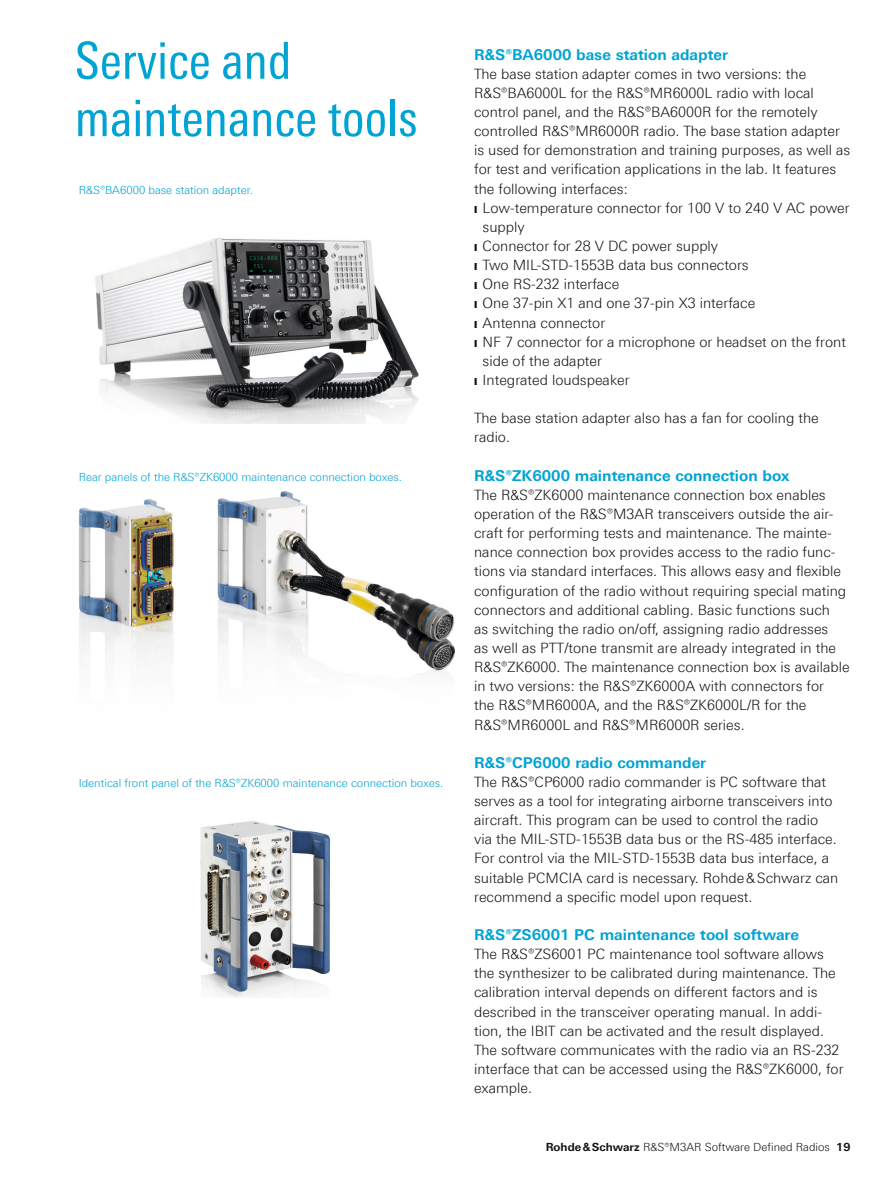
<style>
.page{position:relative;width:893px;height:1191px;background:#fff}
.page>*{position:absolute;margin:0;border:0;box-sizing:border-box;transform-origin:0 0}
.t1{font:51px/57.4px "Linotype Univers 420 Cn";color:#00a3d3}
.t2{font:700 15px "Linotype Univers 630";color:#00a3d3}
.t3{font:300 14.25px/19.2px "Linotype Univers 330";color:#131413}
.t4{font:300 11.25px "Linotype Univers 330";color:#00a3d3}
.t5{font:300 11.25px "Linotype Univers 330";color:#131413}
.s1{font-family:"Linotype Univers 630";font-weight:700}
</style>
<div class="page">
<img style="left:95px;top:238px;width:324px;height:185px">
<img style="left:200px;top:821px;width:131px;height:176px">
<img style="left:79px;top:491px;width:376px;height:183px">
<h1 class="t1" style="left:75px;top:32px;width:344px">Service and maintenance tools</h1>
<p class="t4" style="left:79px;top:183px;width:176px">R&amp;S®BA6000 base station adapter.</p>
<p class="t4" style="left:79px;top:470px;width:325px">Rear panels of the R&amp;S®ZK6000 maintenance connection boxes.</p>
<p class="t4" style="left:79px;top:776px;width:366px">Identical front panel of the R&amp;S®ZK6000 maintenance connection boxes.</p>
<p class="t2" style="left:474px;top:45px;width:256px">R&amp;S®BA6000 base station adapter</p>
<p class="t3" style="left:474px;top:64px;width:334px">The base station adapter comes in two versions: the</p>
<p class="t3" style="left:474px;top:83px;width:341px">R&amp;S®BA6000L for the R&amp;S®MR6000L radio with local</p>
<p class="t3" style="left:474px;top:102px;width:345px">control panel, and the R&amp;S®BA6000R for the remotely</p>
<p class="t3" style="left:474px;top:121px;width:367px">controlled R&amp;S®MR6000R radio. The base station adapter</p>
<p class="t3" style="left:474px;top:140px;width:378px">is used for demonstration and training purposes, as well as</p>
<p class="t3" style="left:474px;top:160px;width:364px">for test and verification applications in the lab. It features</p>
<p class="t3" style="left:474px;top:179px;width:155px">the following interfaces:</p>
<p class="t3" style="left:474px;top:198px;width:377px">❙ Low-temperature connector for 100 V to 240 V AC power</p>
<p class="t3" style="left:483px;top:217px;width:44px">supply</p>
<p class="t3" style="left:474px;top:236px;width:246px">❙ Connector for 28 V DC power supply</p>
<p class="t3" style="left:474px;top:255px;width:276px">❙ Two MIL-STD-1553B data bus connectors</p>
<p class="t3" style="left:474px;top:274px;width:147px">❙ One RS-232 interface</p>
<p class="t3" style="left:474px;top:294px;width:283px">❙ One 37-pin X1 and one 37-pin X3 interface</p>
<p class="t3" style="left:474px;top:313px;width:133px">❙ Antenna connector</p>
<p class="t3" style="left:474px;top:332px;width:373px">❙ NF 7 connector for a microphone or headset on the front</p>
<p class="t3" style="left:483px;top:351px;width:121px">side of the adapter</p>
<p class="t3" style="left:474px;top:370px;width:157px">❙ Integrated loudspeaker</p>
<p class="t3" style="left:474px;top:408px;width:346px">The base station adapter also has a fan for cooling the radio.</p>
<p class="t2" style="left:474px;top:466px;width:317px">R&amp;S®ZK6000 maintenance connection box</p>
<p class="t3" style="left:474px;top:485px;width:377px">The R&amp;S®ZK6000 maintenance connection box enables operation of the R&amp;S®M3AR transceivers outside the air&shy;craft for performing tests and maintenance. The mainte&shy;nance connection box provides access to the radio func&shy;tions via standard interfaces. This allows easy and flexible configuration of the radio without requiring special mating connectors and additional cabling. Basic functions such<br>as switching the radio on/off, assigning radio addresses<br>as well as PTT/tone transmit are already integrated in the R&amp;S®ZK6000. The maintenance connection box is available in two versions: the R&amp;S®ZK6000A with connectors for<br>the R&amp;S®MR6000A, and the R&amp;S®ZK6000L/R for the R&amp;S®MR6000L and R&amp;S®MR6000R series.</p>
<p class="t2" style="left:474px;top:753px;width:234px">R&amp;S®CP6000 radio commander</p>
<p class="t3" style="left:474px;top:772px;width:366px">The R&amp;S®CP6000 radio commander is PC software that serves as a tool for integrating airborne transceivers into aircraft. This program can be used to control the radio via the MIL-STD-1553B data bus or the RS-485 interface.<br>For control via the MIL-STD-1553B data bus interface, a suitable PCMCIA card is necessary. Rohde &amp; Schwarz can recommend a specific model upon request.</p>
<p class="t2" style="left:474px;top:925px;width:326px">R&amp;S®ZS6001 PC maintenance tool software</p>
<p class="t3" style="left:474px;top:944px;width:371px">The R&amp;S®ZS6001 PC maintenance tool software allows the synthesizer to be calibrated during maintenance. The calibration interval depends on different factors and is described in the transceiver operating manual. In addi&shy;tion, the IBIT can be activated and the result displayed.<br>The software communicates with the radio via an RS-232 interface that can be accessed using the R&amp;S®ZK6000, for example.</p>
<p class="t5" style="left:546px;top:1140px;width:306px"><span class="s1">Rohde &amp; Schwarz</span> R&amp;S®M3AR Software Defined Radios <span class="s1">19</span></p>
</div>
